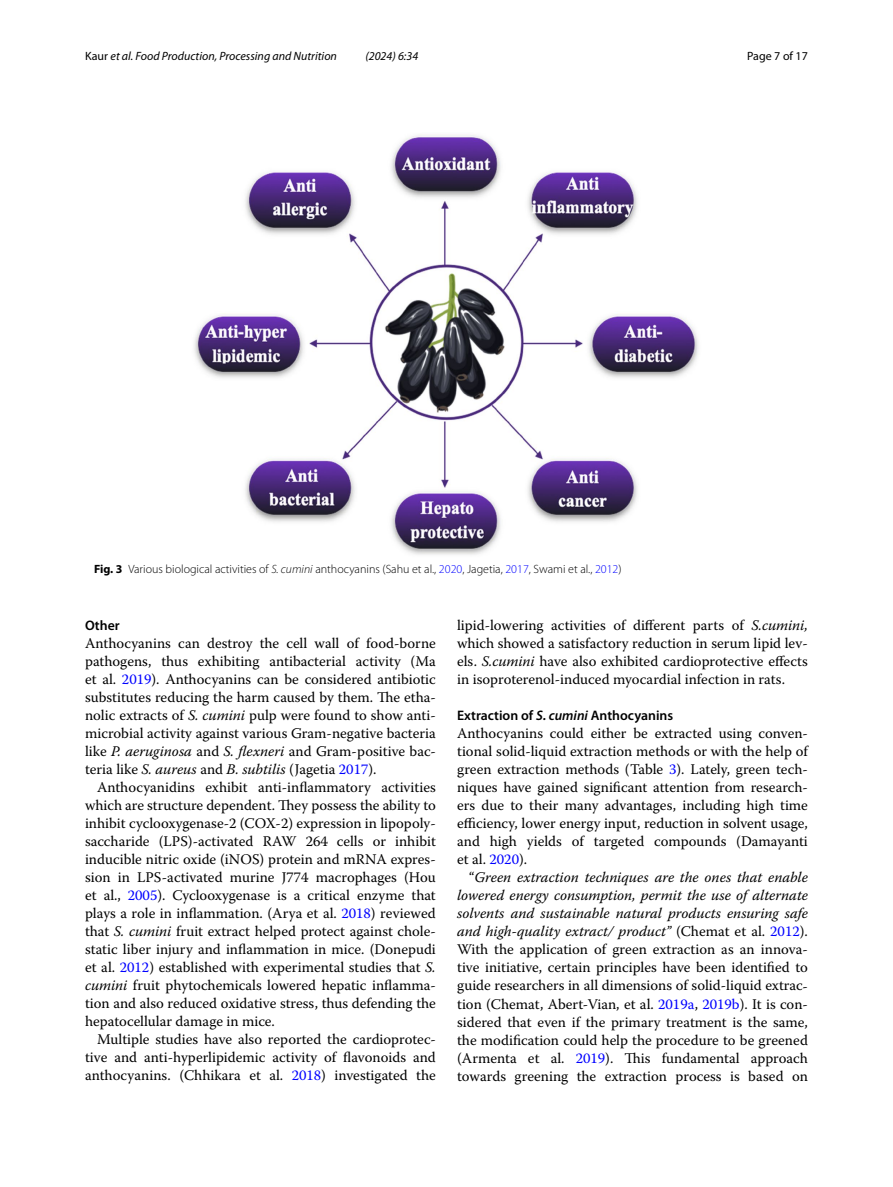
<style>
.page{position:relative;width:893px;height:1187px;background:#fff}
.page>*{position:absolute;margin:0;border:0;box-sizing:border-box;transform-origin:0 0}
.t1{font:14.7px/18px "Warnock Pro";color:#000;text-align:justify}
.t2{font:600 13.8px "Myriad Pro";color:#000}
.t3{font:300 12px "Myriad Pro";color:#000}
.t4{font:italic 12px "Myriad Pro";color:#000}
.t5{font:12px "Myriad Pro";color:#000}
.s1{font-style:normal}
.s2{font-weight:700}
.s3{font-style:italic}
.s4{color:#00f}
</style>
<div class="page">
<img style="left:194px;top:134px;width:505px;height:421px">
<p class="t4" style="left:85px;top:48px;width:253px"><span class="s1">Kaur</span> et al. Food Production, Processing and Nutrition</p>
<p class="t4" style="left:365px;top:48px;width:54px">(2024) 6:34</p>
<p class="t5" style="left:747px;top:48px;width:62px">Page 7 of 17</p>
<p class="t3" style="left:94px;top:562px;width:529px"><span class="s2">Fig. 3</span> Various biological activities of <span class="s3">S. cumini</span> anthocyanins (Sahu et al., <span class="s4">2020</span>, Jagetia, <span class="s4">2017</span>, Swami et al., <span class="s4">2012</span>)</p>
<p class="t2" style="left:85px;top:616px;width:36px">Other</p>
<p class="t1" style="left:85px;top:633px;width:352px">Anthocyanins can destroy the cell wall of food-borne pathogens, thus exhibiting antibacterial activity (Ma et al. <span class="s4">2019</span>). Anthocyanins can be considered antibiotic substitutes reducing the harm caused by them. The etha&shy;nolic extracts of <span class="s3">S. cumini</span> pulp were found to show anti&shy;microbial activity against various Gram-negative bacteria like <span class="s3">P. aeruginosa</span> and <span class="s3">S. flexneri</span> and Gram-positive bac&shy;teria like <span class="s3">S. aureus</span> and <span class="s3">B. subtilis</span> (Jagetia <span class="s4">2017</span>).</p>
<p class="t1" style="left:85px;top:777px;width:352px;text-indent:12px">Anthocyanidins exhibit anti-inflammatory activities which are structure dependent. They possess the ability to inhibit cyclooxygenase-2 (COX-2) expression in lipopoly&shy;saccharide (LPS)-activated RAW 264 cells or inhibit inducible nitric oxide (iNOS) protein and mRNA expres&shy;sion in LPS-activated murine J774 macrophages (Hou et al., <span class="s4">2005</span>). Cyclooxygenase is a critical enzyme that plays a role in inflammation. (Arya et al. <span class="s4">2018</span>) reviewed that <span class="s3">S. cumini</span> fruit extract helped protect against chole&shy;static liber injury and inflammation in mice. (Donepudi et al. <span class="s4">2012</span>) established with experimental studies that <span class="s3">S. cumini</span> fruit phytochemicals lowered hepatic inflamma&shy;tion and also reduced oxidative stress, thus defending the hepatocellular damage in mice.</p>
<p class="t1" style="left:85px;top:1029px;width:352px;text-indent:12px">Multiple studies have also reported the cardioprotec&shy;tive and anti-hyperlipidemic activity of flavonoids and anthocyanins. (Chhikara et al. <span class="s4">2018</span>) investigated the</p>
<p class="t1" style="left:457px;top:616px;width:352px">lipid-lowering activities of different parts of <span class="s3">S.cumini, </span>which showed a satisfactory reduction in serum lipid lev&shy;els. <span class="s3">S.cumini</span> have also exhibited cardioprotective effects in isoproterenol-induced myocardial infection in rats.</p>
<p class="t2" style="left:457px;top:707px;width:218px">Extraction of <span class="s3">S. cumini</span> Anthocyanins</p>
<p class="t1" style="left:457px;top:724px;width:352px">Anthocyanins could either be extracted using conven&shy;tional solid-liquid extraction methods or with the help of green extraction methods (Table <span class="s4">3</span>). Lately, green tech&shy;niques have gained significant attention from research&shy;ers due to their many advantages, including high time efficiency, lower energy input, reduction in solvent usage, and high yields of targeted compounds (Damayanti et al. <span class="s4">2020</span>).</p>
<p class="t1" style="left:457px;top:868px;width:352px;text-indent:12px">“<span class="s3">Green extraction techniques are the ones that enable lowered energy consumption, permit the use of alternate solvents and sustainable natural products ensuring safe and high-quality extract/ product”</span> (Chemat et al. <span class="s4">2012</span>).<br>With the application of green extraction as an innova&shy;tive initiative, certain principles have been identified to guide researchers in all dimensions of solid-liquid extrac&shy;tion (Chemat, Abert-Vian, et al. <span class="s4">2019a</span>, <span class="s4">2019b</span>). It is con&shy;sidered that even if the primary treatment is the same, the modification could help the procedure to be greened (Armenta et al. <span class="s4">2019</span>). This fundamental approach towards greening the extraction process is based on</p>
</div>
